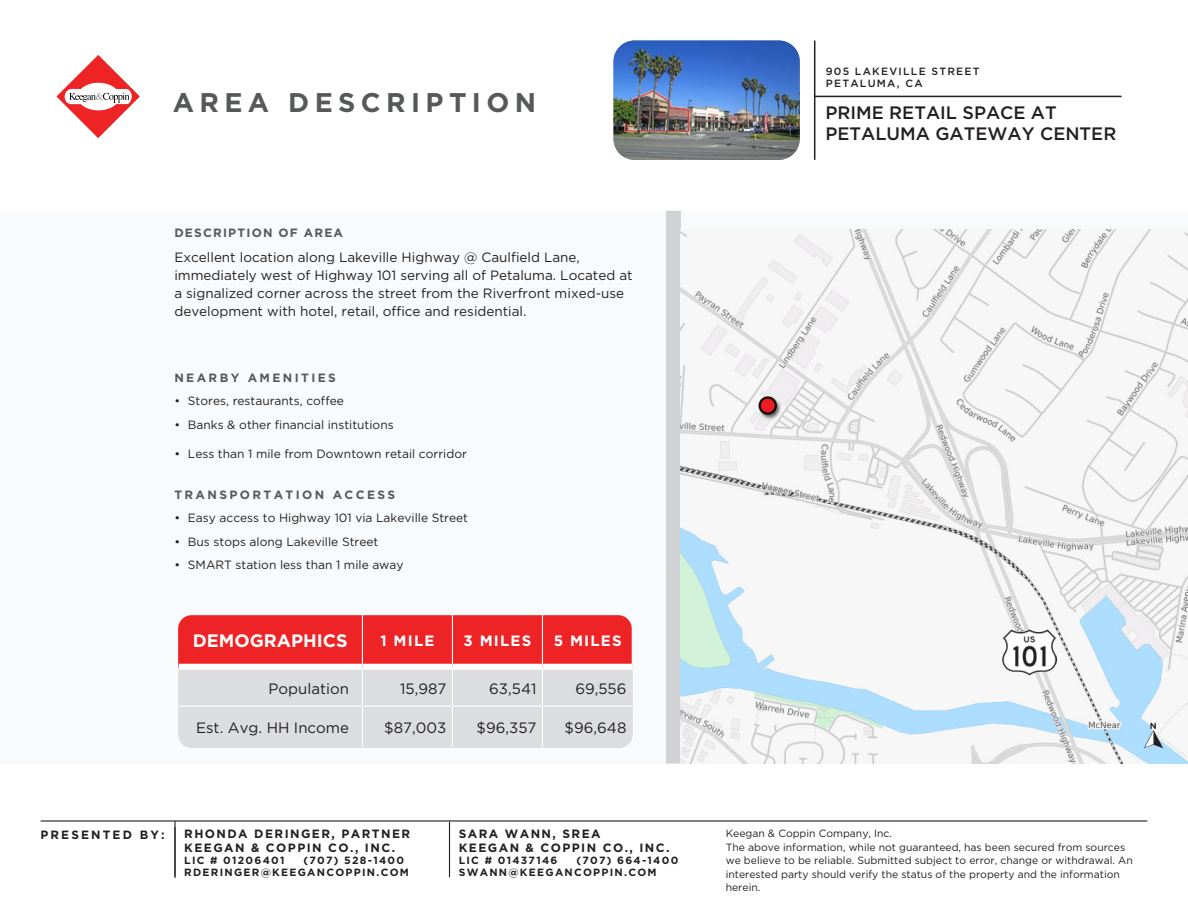
<style>
.page{position:relative;width:1188px;height:918px;background:#fff}
.page>*{position:absolute;margin:0;border:0;box-sizing:border-box;transform-origin:0 0}
.page_title{font:700 27px "Gotham";letter-spacing:.2em;color:#57585a}
.t1{font:500 18px/21px "Gotham";color:#231f20}
.table_heading_large{font:700 18px "Gotham";color:#fff}
.table_content{font:15px "Gotham";color:#231f20}
.table_header{font:700 15px "Gotham";letter-spacing:.08em;color:#fff}
.body_text{font:13.5px/18px "Gotham";color:#231f20}
.t2{font:12px "Gotham";color:#231f20}
.t3{font:700 12px/13.5px "Gotham";letter-spacing:.12em;color:#231f20}
.t4{font:700 12px "Gotham";letter-spacing:.2em;color:#57585a}
.t5{font:700 12px "Gotham";letter-spacing:.1em;color:#57585a}
.t6{font:700 12px "Gotham";letter-spacing:.18em;color:#231f20}
.t7{font:10.5px/13.5px "Gotham";color:#231f20}
.t8{font:700 10.5px/12px "Gotham";letter-spacing:.12em;color:#231f20}
.t9{font:500 10.5px/12.6px "Gotham";letter-spacing:.12em;color:#231f20}
</style>
<div class="page">
<hr style="left:815px;top:96px;width:307px;height:1px;background:#231f20">
<hr style="left:814px;top:40px;width:1px;height:120px;background:#231f20">
<img style="left:614px;top:40px;width:186px;height:120px">
<svg style="left:57px;top:55px;width:83px;height:83px"></svg>
<div style="left:1px;top:211px;width:1187px;height:553px;background:#f8fbfc"></div>
<div style="left:666px;top:211px;width:15px;height:553px;background:#d1d2d4"></div>
<svg style="left:178px;top:615px;width:455px;height:133px;background:#e39698"></svg>
<hr style="left:362px;top:615px;width:1px;height:49px;background:#fff">
<hr style="left:452px;top:615px;width:1px;height:49px;background:#fff">
<hr style="left:542px;top:615px;width:1px;height:49px;background:#fff">
<hr style="left:362px;top:670px;width:1px;height:36px;background:#fff">
<hr style="left:452px;top:670px;width:1px;height:36px;background:#fff">
<hr style="left:542px;top:670px;width:1px;height:36px;background:#fff">
<hr style="left:179px;top:706px;width:183px;height:1px;background:#fff">
<hr style="left:362px;top:706px;width:90px;height:1px;background:#fff">
<hr style="left:362px;top:707px;width:1px;height:40px;background:#fff">
<hr style="left:452px;top:706px;width:90px;height:1px;background:#fff">
<hr style="left:452px;top:707px;width:1px;height:40px;background:#fff">
<hr style="left:542px;top:706px;width:90px;height:1px;background:#fff">
<hr style="left:542px;top:707px;width:1px;height:40px;background:#fff">
<div style="left:179px;top:664px;width:183px;height:6px;background:#fff"></div>
<div style="left:362px;top:664px;width:90px;height:6px;background:#fff"></div>
<div style="left:452px;top:664px;width:90px;height:6px;background:#fff"></div>
<div style="left:542px;top:664px;width:90px;height:6px;background:#fff"></div>
<img style="left:681px;top:229px;width:507px;height:535px">
<img style="left:1002px;top:630px;width:55px;height:46px">
<img style="left:1131px;top:713px;width:45px;height:45px">
<hr style="left:449px;top:822px;width:1px;height:55px;background:#231f20">
<hr style="left:41px;top:820px;width:1106px;height:2px;background:#231f20">
<hr style="left:174px;top:822px;width:2px;height:56px;background:#231f20">
<p class="page_title" style="left:173px;top:86px;width:365px">AREA DESCRIPTION</p>
<p class="t5" style="left:174px;top:226px;width:170px">DESCRIPTION OF AREA</p>
<p class="body_text" style="left:174px;top:248px;width:460px">Excellent location along Lakeville Highway @ Caulfield Lane, immediately west of Highway 101 serving all of Petaluma. Located at a signalized corner across the street from the Riverfront mixed-use development with hotel, retail, office and residential.</p>
<p class="t4" style="left:174px;top:371px;width:163px">NEARBY AMENITIES</p>
<p class="t2" style="left:174px;top:395px;width:171px">• Stores, restaurants, coffee</p>
<p class="t2" style="left:174px;top:418px;width:221px">• Banks &amp; other financial institutions</p>
<p class="t2" style="left:174px;top:447px;width:294px">• Less than 1 mile from Downtown retail corridor</p>
<p class="t4" style="left:174px;top:488px;width:222px">TRANSPORTATION ACCESS</p>
<p class="t2" style="left:174px;top:512px;width:295px">• Easy access to Highway 101 via Lakeville Street</p>
<p class="t2" style="left:174px;top:535px;width:206px">• Bus stops along Lakeville Street</p>
<p class="t2" style="left:174px;top:558px;width:231px">• SMART station less than 1 mile away</p>
<p class="table_heading_large" style="left:193px;top:630px;width:156px">DEMOGRAPHICS</p>
<p class="table_header" style="left:380px;top:632px;width:56px">1 MILE</p>
<p class="table_header" style="left:463px;top:632px;width:70px">3 MILES</p>
<p class="table_header" style="left:554px;top:632px;width:70px">5 MILES</p>
<p class="table_content" style="left:268px;top:680px;width:82px">Population</p>
<p class="table_content" style="left:400px;top:680px;width:48px">15,987</p>
<p class="table_content" style="left:489px;top:680px;width:49px">63,541</p>
<p class="table_content" style="left:575px;top:680px;width:53px">69,556</p>
<p class="table_content" style="left:196px;top:720px;width:154px">Est. Avg. HH Income</p>
<p class="table_content" style="left:384px;top:720px;width:64px">$87,003</p>
<p class="table_content" style="left:477px;top:720px;width:61px">$96,357</p>
<p class="table_content" style="left:565px;top:720px;width:63px">$96,648</p>
<p class="t9" style="left:826px;top:65px;width:155px">905 LAKEVILLE STREET<br>PETALUMA, CA</p>
<h2 class="t1" style="left:825px;top:101px;width:292px">PRIME RETAIL SPACE AT<br>PETALUMA GATEWAY CENTER</h2>
<p class="t3" style="left:184px;top:827px;width:227px">RHONDA DERINGER, PARTNER<br>KEEGAN &amp; COPPIN CO., INC.</p>
<p class="t8" style="left:184px;top:854px;width:102px">LIC # 01206401</p>
<p class="t3" style="left:459px;top:827px;width:212px">SARA WANN, SREA<br>KEEGAN &amp; COPPIN CO., INC.</p>
<p class="t8" style="left:459px;top:854px;width:100px">LIC # 01437146</p>
<p class="t6" style="left:40px;top:827px;width:126px">PRESENTED BY:</p>
<p class="t7" style="left:726px;top:827px;width:409px">Keegan &amp; Coppin Company, Inc.<br>The above information, while not guaranteed, has been secured from sources we believe to be reliable. Submitted subject to error, change or withdrawal. An interested party should verify the status of the property and the information herein.</p>
<p class="t8" style="left:184px;top:854px;width:226px;text-indent:119px">(707) 528-1400<br>RDERINGER@KEEGANCOPPIN.COM</p>
<p class="t8" style="left:459px;top:854px;width:221px;text-indent:118px">(707) 664-1400<br>SWANN@KEEGANCOPPIN.COM</p>
</div>
